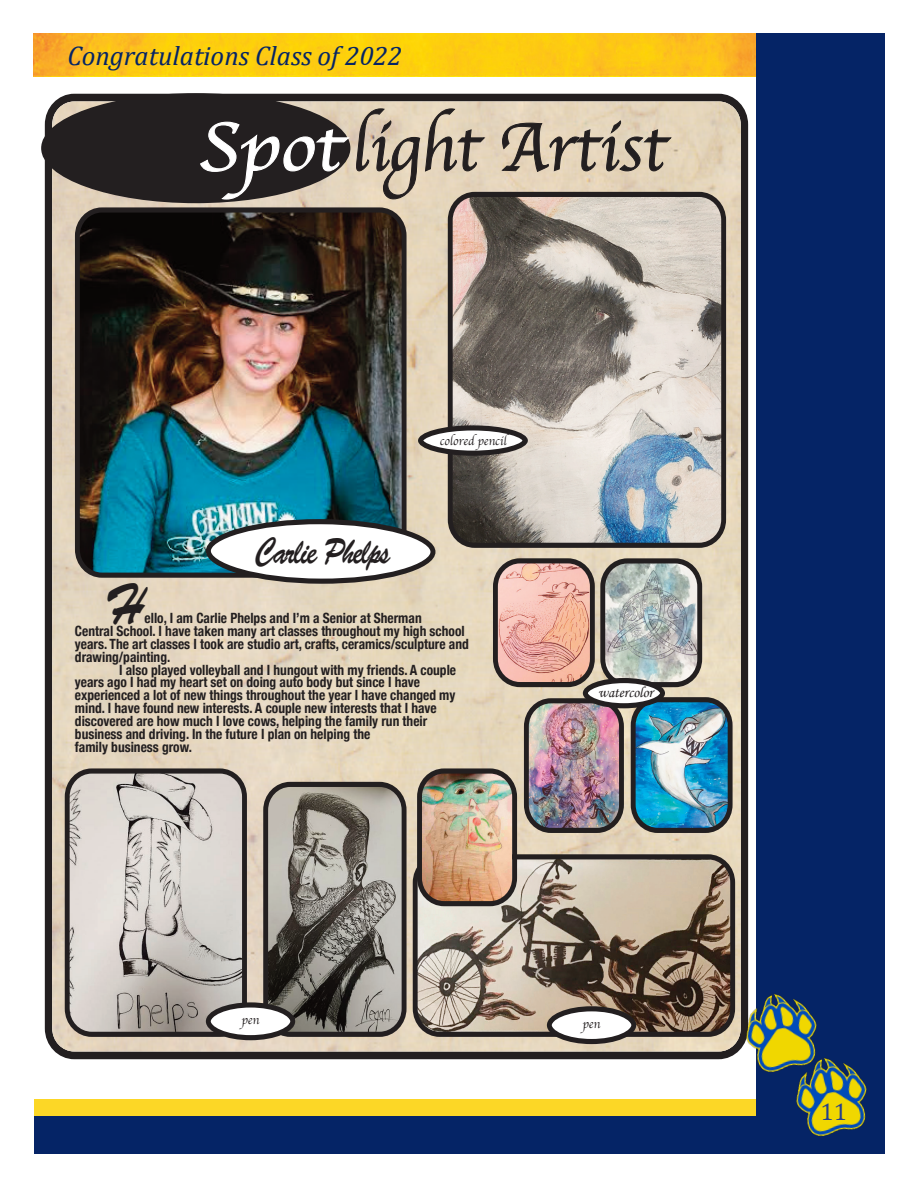
<style>
.page{position:relative;width:918px;height:1188px;background:#fff}
.page>*{position:absolute;margin:0;border:0;box-sizing:border-box;transform-origin:0 0}
.t1{font:70.65px "Apple Chancery";color:#231f20;scale:.95 1}
.t2{font:57.75px "Brush Script Std";color:#231f20;scale:.76 1}
.t3{font:36px "Brush Script Std";letter-spacing:-.05em;color:#231f20;scale:.76 1}
.t4{font:italic 27px "Cambria";color:#052466}
.t5{font:24px "Cambria";color:#253f8e}
.t6{font:15.45px "Monotype Corsiva";color:#231f20;scale:.95 1}
.t7{font:700 condensed 14.1px "Helvetica Neue";color:#231f20;scale:.95 1}
.t8{font:12.9px "Apple Chancery";color:#231f20;scale:.95 1}
.s1{color:#fff}
</style>
<div class="page">
<div style="left:45px;top:94px;width:703px;height:965px;background:#231f20"></div>
<img style="left:52px;top:101px;width:689px;height:951px">
<img style="left:75px;top:207px;width:332px;height:371px">
<div style="left:41px;top:93px;width:309px;height:110px;background:#231f20;border-radius:50%"></div>
<svg style="left:448px;top:192px;width:278px;height:327px"></svg>
<svg style="left:418px;top:425px;width:110px;height:31px"></svg>
<svg style="left:65px;top:768px;width:141px;height:269px"></svg>
<img style="left:206px;top:519px;width:527px;height:525px">
<div style="left:34px;top:1099px;width:726px;height:18px;background:#fcd726"></div>
<img style="left:34px;top:34px;width:722px;height:43px">
<div style="left:756px;top:34px;width:128px;height:1120px;background:#052466"></div>
<div style="left:34px;top:1117px;width:849px;height:37px;background:#052466"></div>
<img style="left:796px;top:1063px;width:71px;height:74px">
<img style="left:727px;top:978px;width:107px;height:109px">
<p class="t4" style="left:68px;top:37px;width:336px">Congratulations Class of 2022</p>
<p class="t1" style="left:197px;top:91px;width:495px"><span class="s1">Spot</span>light Artist</p>
<p class="t3" style="left:256px;top:531px;width:179px">Carlie Phelps</p>
<p class="t8" style="left:440px;top:430px;width:72px">colored pencil</p>
<p class="t2" style="left:105px;top:572px;width:54px">H</p>
<p class="t7" style="left:145px;top:607px;width:293px">ello, I am Carlie Phelps and I’m a Senior at Sherman</p>
<p class="t7" style="left:75px;top:619px;width:412px">Central School. I have taken many art classes throughout my high school</p>
<p class="t7" style="left:75px;top:632px;width:416px">years. The art classes I took are studio art, crafts, ceramics/sculpture and</p>
<p class="t7" style="left:75px;top:645px;width:102px">drawing/painting.</p>
<p class="t7" style="left:119px;top:658px;width:356px">I also played volleyball and I hungout with my friends. A couple</p>
<p class="t7" style="left:75px;top:671px;width:365px">years ago I had my heart set on doing auto body but since I have</p>
<p class="t7" style="left:75px;top:684px;width:402px">experienced a lot of new things throughout the year I have changed my</p>
<p class="t7" style="left:75px;top:696px;width:382px">mind. I have found new interests. A couple new interests that I have</p>
<p class="t7" style="left:75px;top:709px;width:372px">discovered are how much I love cows, helping the family run their</p>
<p class="t7" style="left:75px;top:722px;width:312px">business and driving. In the future I plan on helping the</p>
<p class="t7" style="left:75px;top:735px;width:125px">family business grow.</p>
<p class="t6" style="left:598px;top:683px;width:59px">watercolor</p>
<p class="t8" style="left:242px;top:1010px;width:20px">pen</p>
<p class="t8" style="left:583px;top:1013px;width:20px">pen</p>
<p class="t5" style="left:820px;top:1097px;width:28px">11</p>
</div>
